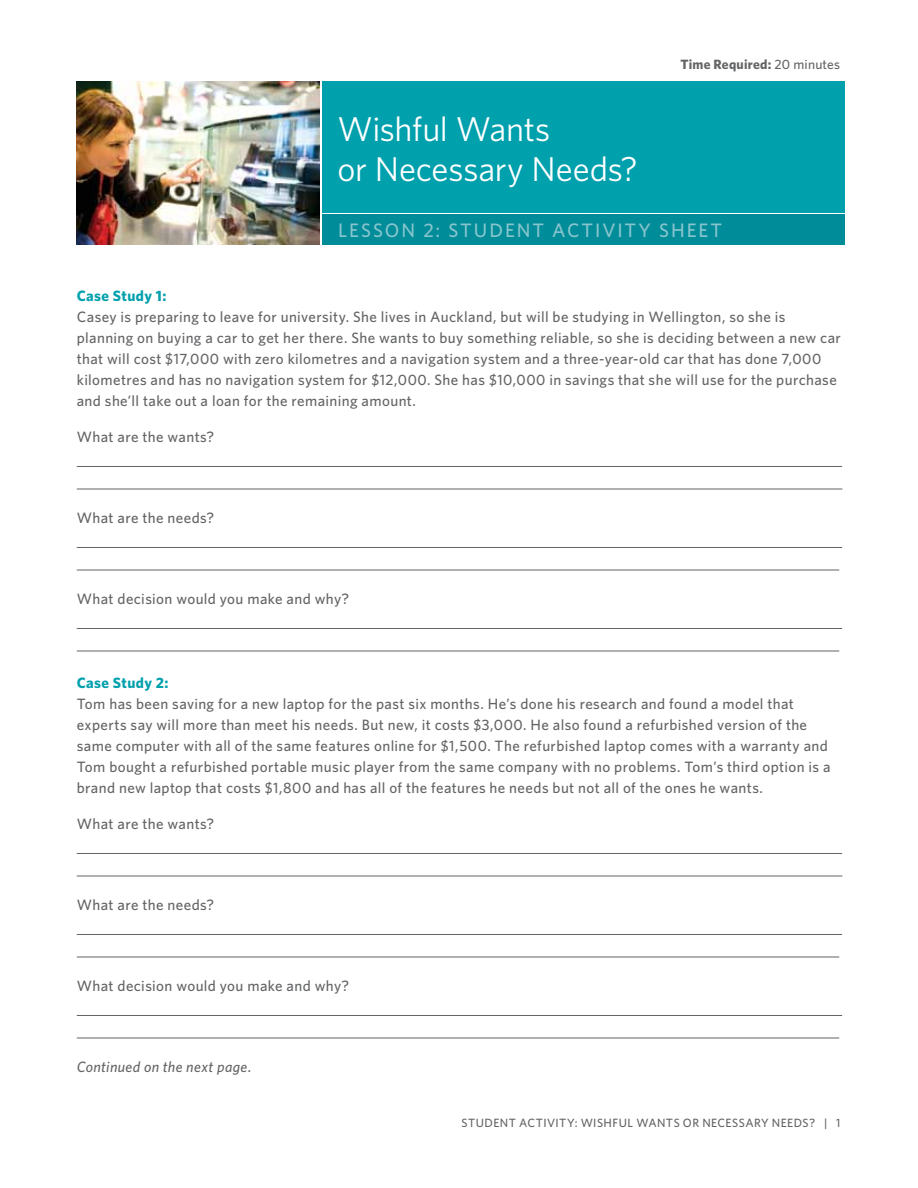
<style>
.page{position:relative;width:918px;height:1188px;background:#fff}
.page>*{position:absolute;margin:0;border:0;box-sizing:border-box;transform-origin:0 0}
.t1{font:34.5px/40.5px "Whitney";letter-spacing:-.005em;color:#fff}
.t2{font:500 19.5px "Whitney";letter-spacing:.1em;color:#87c5cd}
.t3{font:500 15px/21px "Whitney";letter-spacing:.025em;color:#636466}
.t4{font:italic 500 15px "Whitney";letter-spacing:.025em;color:#636466}
.t5{font:700 15px "Whitney";letter-spacing:.025em;color:#00a0ad}
.t6{font:700 13.5px "Whitney";letter-spacing:.015em;color:#636466}
.t7{font:500 12px "Whitney";color:#636466}
.s1{font-weight:500}
</style>
<div class="page">
<img style="left:77px;top:81px;width:242px;height:163px">
<div style="left:322px;top:81px;width:523px;height:131px;background:#00a0ad"></div>
<div style="left:322px;top:214px;width:523px;height:30px;background:#008c99"></div>
<hr style="left:77px;top:466px;width:765px;height:1px;background:#636466">
<hr style="left:77px;top:489px;width:765px;height:1px;background:#636466">
<hr style="left:77px;top:547px;width:765px;height:1px;background:#636466">
<hr style="left:77px;top:570px;width:762px;height:1px;background:#636466">
<hr style="left:77px;top:628px;width:765px;height:1px;background:#636466">
<hr style="left:77px;top:651px;width:762px;height:1px;background:#636466">
<hr style="left:77px;top:853px;width:765px;height:1px;background:#636466">
<hr style="left:77px;top:876px;width:765px;height:1px;background:#636466">
<hr style="left:77px;top:934px;width:765px;height:1px;background:#636466">
<hr style="left:77px;top:957px;width:762px;height:1px;background:#636466">
<hr style="left:77px;top:1015px;width:765px;height:1px;background:#636466">
<hr style="left:77px;top:1038px;width:762px;height:1px;background:#636466">
<p class="t6" style="left:680px;top:55px;width:161px">Time Required: <span class="s1">20 minutes</span></p>
<h1 class="t1" style="left:337px;top:108px;width:302px">Wishful Wants<br>or Necessary Needs?</h1>
<h2 class="t2" style="left:338px;top:218px;width:386px">LESSON 2: STUDENT ACTIVITY SHEET</h2>
<p class="t5" style="left:77px;top:286px;width:91px">Case Study 1:</p>
<p class="t3" style="left:77px;top:307px;width:766px">Casey is preparing to leave for university. She lives in Auckland, but will be studying in Wellington, so she is planning on buying a car to get her there. She wants to buy something reliable, so she is deciding between a new car that will cost $17,000 with zero kilometres and a navigation system and a three-year-old car that has done 7,000 kilometres and has no navigation system for $12,000. She has $10,000 in savings that she will use for the purchase and she’ll take out a loan for the remaining amount.</p>
<p class="t3" style="left:77px;top:427px;width:139px">What are the wants?</p>
<p class="t3" style="left:77px;top:508px;width:139px">What are the needs?</p>
<p class="t3" style="left:77px;top:589px;width:274px">What decision would you make and why?</p>
<p class="t5" style="left:77px;top:673px;width:93px">Case Study 2:</p>
<p class="t3" style="left:77px;top:694px;width:755px">Tom has been saving for a new laptop for the past six months. He’s done his research and found a model that experts say will more than meet his needs. But new, it costs $3,000. He also found a refurbished version of the same computer with all of the same features online for $1,500. The refurbished laptop comes with a warranty and Tom bought a refurbished portable music player from the same company with no problems. Tom’s third option is a brand new laptop that costs $1,800 and has all of the features he needs but not all of the ones he wants.</p>
<p class="t3" style="left:77px;top:814px;width:139px">What are the wants?</p>
<p class="t3" style="left:77px;top:895px;width:139px">What are the needs?</p>
<p class="t3" style="left:77px;top:976px;width:274px">What decision would you make and why?</p>
<p class="t4" style="left:77px;top:1057px;width:176px">Continued on the next page.</p>
<p class="t7" style="left:462px;top:1115px;width:9px">student</p>
<p class="t7" style="left:519px;top:1115px;width:8px">activit</p>
<p class="t7" style="left:567px;top:1115px;width:22px">y: wishful</p>
<p class="t7" style="left:636px;top:1115px;width:10px">wants</p>
<p class="t7" style="left:683px;top:1115px;width:28px">or necessar</p>
<p class="t7" style="left:761px;top:1115px;width:19px">y needs</p>
<p class="t7" style="left:809px;top:1115px;width:33px">? | 1</p>
</div>
